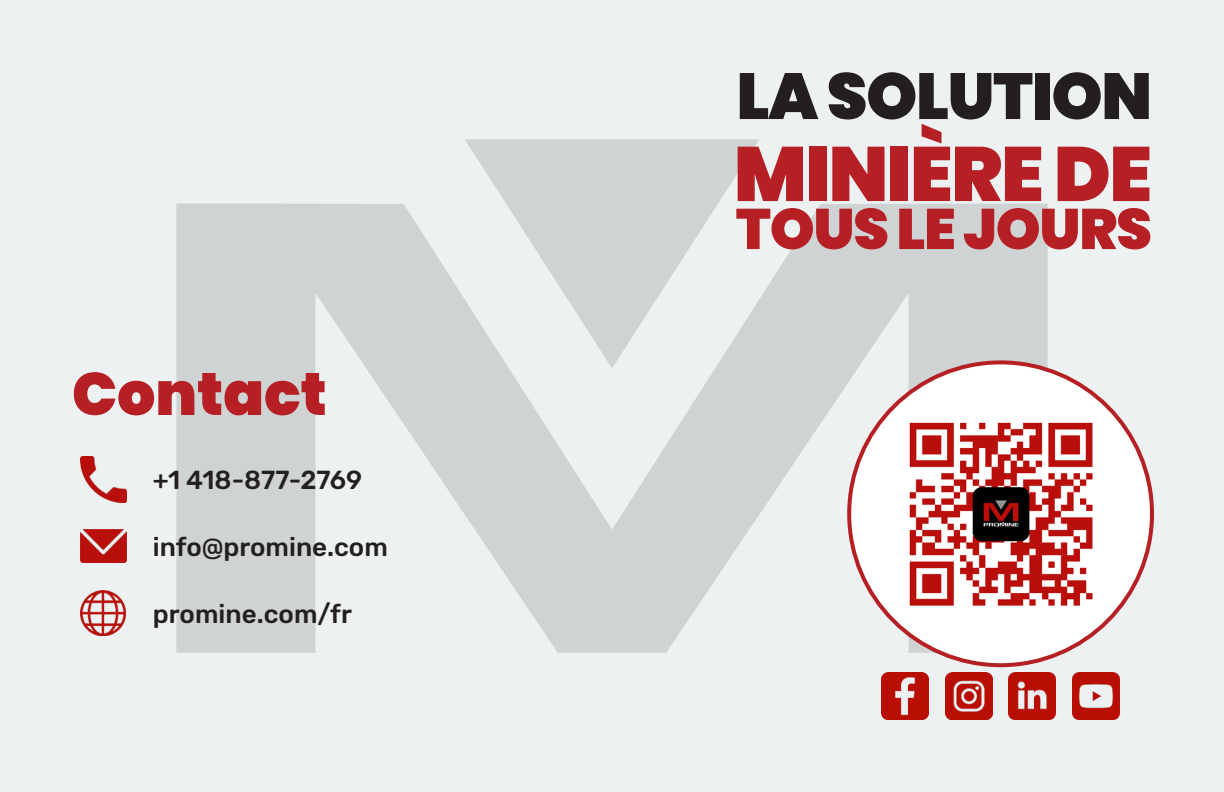
<style>
.page{position:relative;width:1224px;height:792px;background:#edf1f2}
.page>*{position:absolute;margin:0;border:0;box-sizing:border-box;transform-origin:0 0}
.t1{font:900 76.8px "Poppins";letter-spacing:-.02em;color:#b62025}
.t2{font:900 65px "Poppins";letter-spacing:-.02em;color:#231f20}
.t3{font:900 60px "Poppins";color:#b62025}
.t4{font:900 57px "Poppins";letter-spacing:-.02em;color:#b62025}
.t5{font:500 26px "Rubik";color:#231f20}
</style>
<div class="page">
<svg style="left:465px;top:139px;width:294px;height:65px;background:#d3d7d8"></svg>
<svg style="left:176px;top:204px;width:872px;height:449px;fill:#cfd3d4"></svg>
<img style="left:882px;top:673px;width:47px;height:47px">
<img style="left:1009px;top:673px;width:47px;height:47px">
<img style="left:945px;top:673px;width:47px;height:47px">
<img style="left:1072px;top:673px;width:47px;height:47px">
<img style="left:80px;top:457px;width:46px;height:46px">
<img style="left:80px;top:530px;width:46px;height:33px">
<img style="left:80px;top:590px;width:46px;height:46px">
<div style="left:849px;top:362px;width:303px;height:303px;background:#fff;border-radius:50%"></div>
<img style="left:909px;top:422px;width:184px;height:184px">
<p class="t3" style="left:72px;top:359px;width:256px">Contact</p>
<p class="t5" style="left:153px;top:465px;width:211px">+1 418-877-2769</p>
<p class="t5" style="left:153px;top:532px;width:237px">info@promine.com</p>
<p class="t5" style="left:153px;top:599px;width:201px">promine.com/fr</p>
<p class="t2" style="left:737px;top:59px;width:417px">LA SOLUTION</p>
<p class="t1" style="left:734px;top:130px;width:420px">MINIÈRE DE</p>
<p class="t4" style="left:736px;top:196px;width:418px">TOUS LE JOURS</p>
</div>
